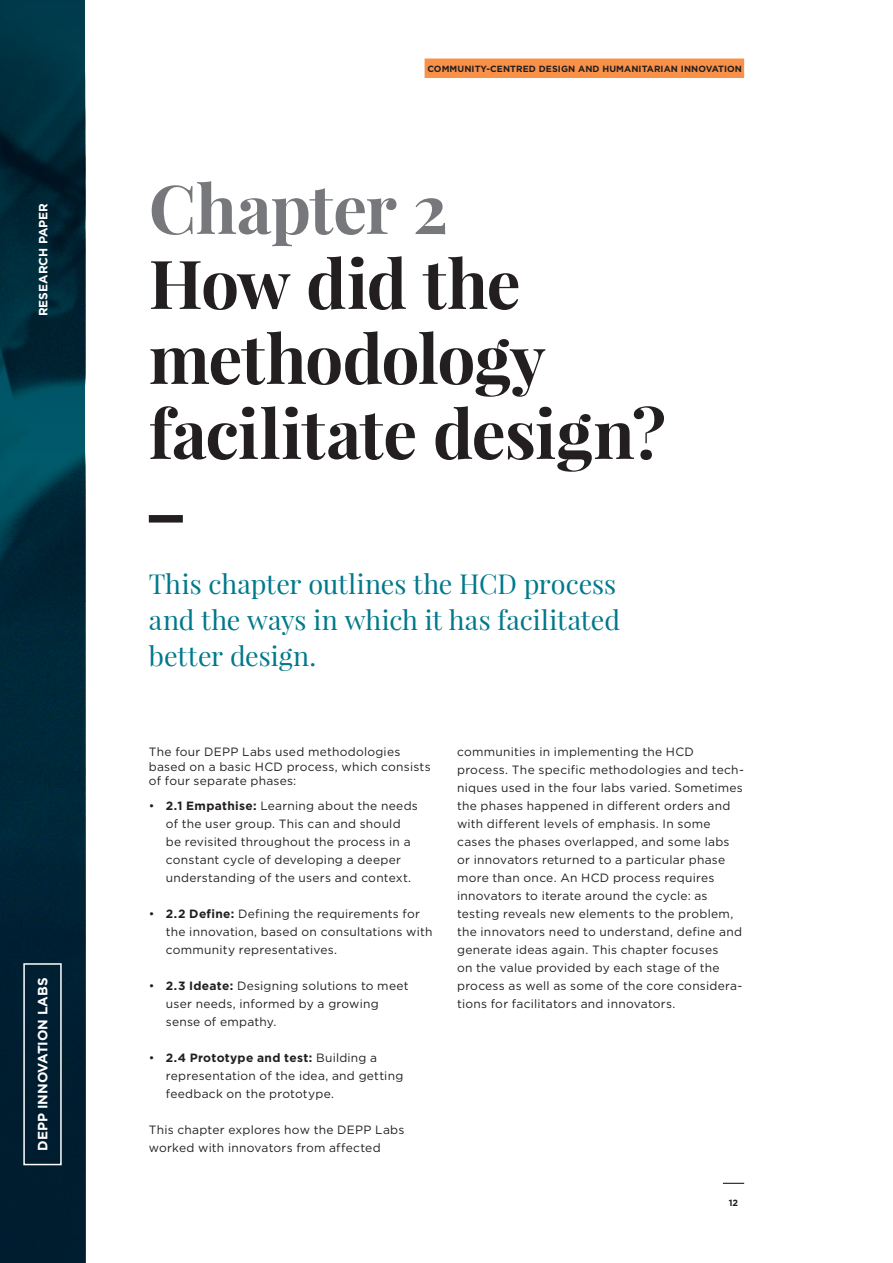
<style>
.page{position:relative;width:893px;height:1263px;background:#fff}
.page>*{position:absolute;margin:0;border:0;box-sizing:border-box;transform-origin:0 0}
.H1_No_Indent{font:700 67.5px/75px "Playfair Display";letter-spacing:-.015em;color:#231f20}
.t1{font:27px/36px "Playfair Display";letter-spacing:-.005em;color:#00798b}
.t2{font:700 13.5px "Gotham";color:#fff}
.t3{font:12px/18px "Gotham";letter-spacing:.02em;color:#231f20}
.t4{font:700 12px "Gotham";color:#fff}
.t5{font:700 9px "Gotham";letter-spacing:.01em;color:#231f20}
.s1{color:#76787b}
.s2{font-weight:700}
</style>
<div class="page">
<svg style="left:723px;top:1183px;width:21px;height:1px"></svg>
<div style="left:425px;top:59px;width:319px;height:19px;background:#fa9149"></div>
<div style="left:149px;top:515px;width:34px;height:7px;background:#231f20"></div>
<svg style="left:0;top:0;width:85px;height:1263px;fill:#002536"></svg>
<div style="left:23px;top:963px;width:39px;height:202px;border:2px solid #fff"></div>
<p class="t4" style="left:36px;top:316px;width:115px;rotate:-90deg">RESEARCH PAPER</p>
<p class="t2" style="left:35px;top:1151px;width:175px;rotate:-90deg">DEPP INNOVATION LABS</p>
<p class="t5" style="left:427px;top:64px;width:316px">COMMUNITY-CENTRED DESIGN AND HUMANITARIAN INNOVATION</p>
<p class="H1_No_Indent" style="left:149px;top:171px;width:519px"><span class="s1">Chapter 2<br></span>How did the methodology facilitate design?</p>
<h2 class="t1" style="left:149px;top:566px;width:473px">This chapter outlines the HCD process and the ways in which it has facilitated better design.</h2>
<h2 class="t3" style="left:149px;top:744px;width:253px;line-height:14.4px">The four DEPP Labs used methodologies based on a basic HCD</h2>
<h2 class="t3" style="left:149px;top:759px;width:283px;line-height:14.4px;text-indent:138px">process, which consists of four separate phases:</h2>
<p class="t3" style="left:166px;top:797px;width:254px;text-indent:-17px">• <span class="s2">2.1 Empathise:</span> Learning about the needs of the user group. This can and should be revisited throughout the process in a constant cycle of developing a deeper understanding of the users and context.</p>
<p class="t3" style="left:166px;top:905px;width:268px;text-indent:-17px">• <span class="s2">2.2 Define:</span> Defining the requirements for the innovation, based on consultations with community representatives.</p>
<p class="t3" style="left:166px;top:977px;width:244px;text-indent:-17px">• <span class="s2">2.3 Ideate:</span> Designing solutions to meet user needs, informed by a growing sense of empathy.</p>
<p class="t3" style="left:166px;top:1049px;width:239px;text-indent:-17px">• <span class="s2">2.4 Prototype and test:</span> Building a representation of the idea, and getting feedback on the prototype.</p>
<p class="t3" style="left:149px;top:1121px;width:257px">This chapter explores how the DEPP Labs worked with innovators from affected</p>
<p class="t3" style="left:457px;top:743px;width:288px">communities in implementing the HCD<br>process. The specific methodologies and tech&shy;niques used in the four labs varied. Sometimes the phases happened in different orders and with different levels of emphasis. In some cases the phases overlapped, and some labs or innovators returned to a particular phase more than once. An HCD</p>
<p class="t3" style="left:457px;top:869px;width:287px;text-indent:156px">process requires innovators to iterate around the cycle: as testing reveals new elements to the problem, the innovators need to understand, define and generate ideas again. This chapter focuses<br>on the value provided by each stage of the process as well as some of the core considera&shy;tions for facilitators and innovators.</p>
<p class="t5" style="left:729px;top:1198px;width:11px">12</p>
</div>
